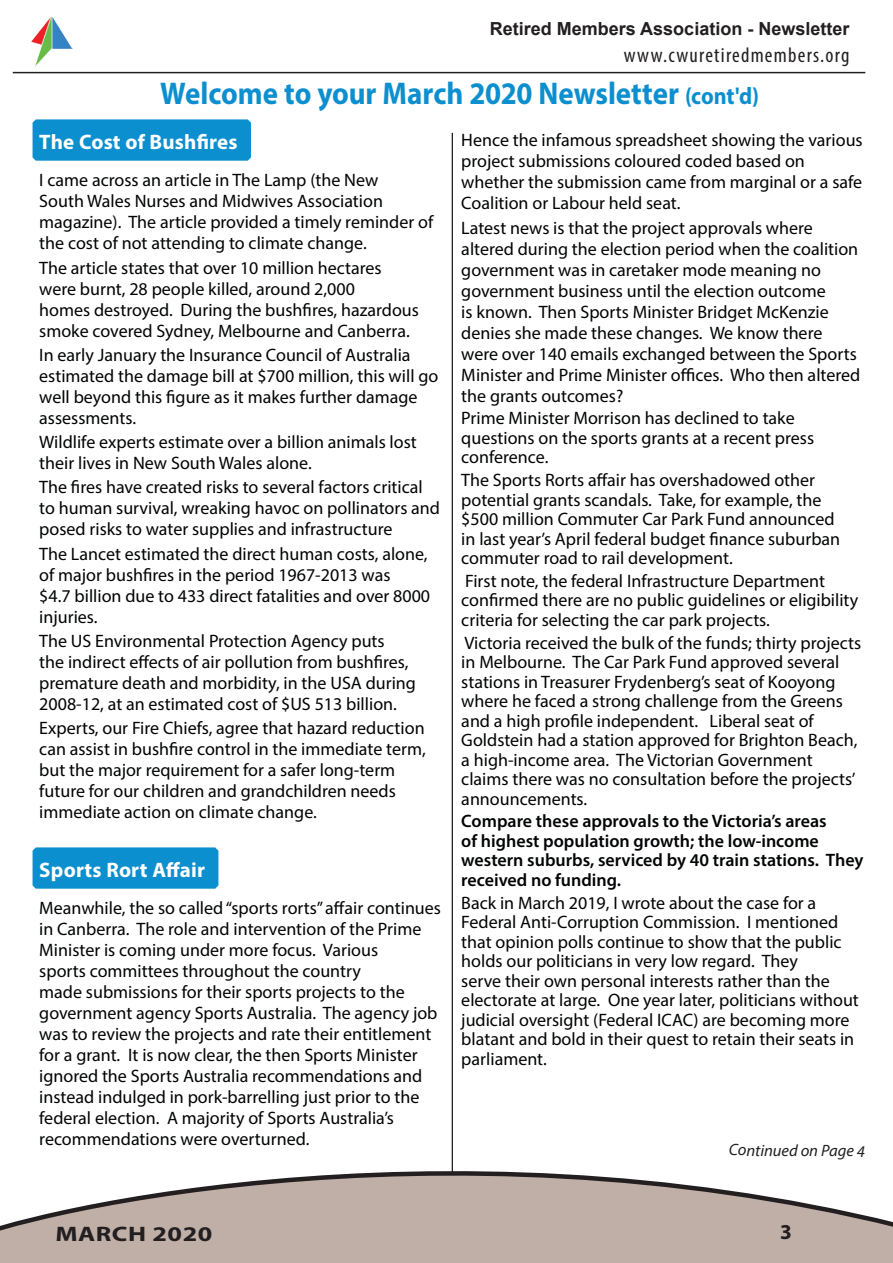
<style>
.page{position:relative;width:893px;height:1263px;background:#fff}
.page>*{position:absolute;margin:0;border:0;box-sizing:border-box;transform-origin:0 0}
.Major_Article_Headin{font:700 31.5px "Myriad Pro";color:#0c8fcf;scale:.92 1}
.t1{font:700 21.3px "Myriad Pro";color:#231f20}
.Article_Item_Header{font:700 21px "Myriad Pro";letter-spacing:.01em;color:#fff}
.t2{font:condensed 21px "Myriad Pro";letter-spacing:.06em;color:#231f20}
.t3{font:700 21px "Myriad Pro";letter-spacing:.02em;color:#231f20;scale:1.25 1}
.Article_Paragraph{font:18px/21px "Myriad Pro";color:#020304}
.Article_Paragraph-2{font:600 18px/19.5px "Myriad Pro";color:#020304}
.t4{font:700 18px "Arial";color:#231f20}
.Continued_On_Label{font:italic 16.5px "Myriad Pro";color:#231f20}
.s1{font-size:24px}
</style>
<div class="page">
<hr style="left:13px;top:72px;width:852px;height:1px;background:#231f20">
<img style="left:32px;top:17px;width:40px;height:49px">
<svg style="left:0;top:1110px;width:893px;height:153px"></svg>
<div style="left:33px;top:119px;width:218px;height:42px;background:#0c8fcf"></div>
<div style="left:33px;top:847px;width:185px;height:42px;background:#0c8fcf"></div>
<hr style="left:452px;top:133px;width:1px;height:1041px;background:#231f20">
<p class="t4" style="left:490px;top:17px;width:361px">Retired Members Association - Newsletter</p>
<p class="t2" style="left:624px;top:42px;width:227px">www.cwuretiredmembers.org</p>
<p class="Major_Article_Headin" style="left:160px;top:73px;width:652px">Welcome to your March 2020 Newsletter <span class="s1">(cont'd)</span></p>
<p class="Article_Item_Header" style="left:39px;top:128px;width:200px">The Cost of Bushfires</p>
<p class="Article_Paragraph" style="left:39px;top:170px;width:395px">I came across an article in The Lamp (the New<br>South Wales Nurses and Midwives Association magazine). The article provided a timely reminder of the cost of not attending to climate change.</p>
<p class="Article_Paragraph" style="left:39px;top:257px;width:381px">The article states that over 10 million hectares were burnt, 28 people killed, around 2,000<br>homes destroyed. During the bushfires, hazardous smoke covered Sydney, Melbourne and Canberra.</p>
<p class="Article_Paragraph" style="left:39px;top:344px;width:401px">In early January the Insurance Council of Australia estimated the damage bill at $700 million, this will go well beyond this figure as it makes further damage assessments.</p>
<p class="Article_Paragraph" style="left:39px;top:431px;width:379px">Wildlife experts estimate over a billion animals lost their lives in New South Wales alone.</p>
<p class="Article_Paragraph" style="left:39px;top:477px;width:402px">The fires have created risks to several factors critical to human survival, wreaking havoc on pollinators and posed risks to water supplies and infrastructure</p>
<p class="Article_Paragraph" style="left:39px;top:543px;width:392px">The Lancet estimated the direct human costs, alone, of major bushfires in the period 1967-2013 was<br>$4.7 billion due to 433 direct fatalities and over 8000 injuries.</p>
<p class="Article_Paragraph" style="left:39px;top:630px;width:378px">The US Environmental Protection Agency puts<br>the indirect effects of air pollution from bushfires, premature death and morbidity, in the USA during 2008-12, at an estimated cost of $US 513 billion.</p>
<p class="Article_Paragraph" style="left:39px;top:717px;width:388px">Experts, our Fire Chiefs, agree that hazard reduction can assist in bushfire control in the immediate term, but the major requirement for a safer long-term future for our children and grandchildren needs immediate action on climate change.</p>
<p class="Article_Item_Header" style="left:39px;top:856px;width:167px">Sports Rort Affair</p>
<p class="Article_Paragraph" style="left:39px;top:898px;width:403px">Meanwhile, the so called “sports rorts” affair continues in Canberra. The role and intervention of the Prime Minister is coming under more focus. Various<br>sports committees throughout the country<br>made submissions for their sports projects to the government agency Sports Australia. The agency job was to review the projects and rate their entitlement for a grant. It is now clear, the then Sports Minister ignored the Sports Australia recommendations and instead indulged in pork-barrelling just prior to the federal election. A majority of Sports Australia’s recommendations were overturned.</p>
<p class="Article_Paragraph" style="left:461px;top:130px;width:403px">Hence the infamous spreadsheet showing the various project submissions coloured coded based on whether the submission came from marginal or a safe Coalition or Labour held seat.</p>
<p class="Article_Paragraph" style="left:461px;top:217px;width:400px">Latest news is that the project approvals where altered during the election period when the coalition government was in caretaker mode meaning no government business until the election outcome<br>is known. Then Sports Minister Bridget McKenzie denies she made these changes. We know there were over 140 emails exchanged between the Sports Minister and Prime Minister offices. Who then altered the grants outcomes?</p>
<p class="Article_Paragraph" style="left:461px;top:408px;width:354px;line-height:19.5px">Prime Minister Morrison has declined to take questions on the sports grants at a recent press conference.</p>
<p class="Article_Paragraph" style="left:461px;top:470px;width:380px;line-height:19.5px">The Sports Rorts affair has overshadowed other potential grants scandals. Take, for example, the $500 million Commuter Car Park Fund announced in last year’s April federal budget finance suburban commuter road to rail development.</p>
<p class="Article_Paragraph" style="left:461px;top:571px;width:398px;line-height:19.5px">First note, the federal Infrastructure Department confirmed there are no public guidelines or eligibility criteria for selecting the car park projects.</p>
<p class="Article_Paragraph" style="left:461px;top:633px;width:401px;line-height:19.5px">Victoria received the bulk of the funds; thirty projects in Melbourne. The Car Park Fund approved several stations in Treasurer Frydenberg’s seat of Kooyong where he faced a strong challenge from the Greens and a high profile independent. Liberal seat of Goldstein had a station approved for Brighton Beach, a high-income area. The Victorian Government claims there was no consultation before the projects’ announcements.</p>
<p class="Article_Paragraph-2" style="left:461px;top:811px;width:404px">Compare these approvals to the Victoria’s areas<br>of highest population growth; the low-income western suburbs, serviced by 40 train stations. They received no funding.</p>
<p class="Article_Paragraph" style="left:461px;top:893px;width:399px;line-height:19.5px">Back in March 2019, I wrote about the case for a Federal Anti-Corruption Commission. I mentioned that opinion polls continue to show that the public holds our politicians in very low regard. They<br>serve their own personal interests rather than the electorate at large. One year later, politicians without judicial oversight (Federal ICAC) are becoming more blatant and bold in their quest to retain their seats in parliament.</p>
<p class="Continued_On_Label" style="left:729px;top:1139px;width:138px;rotate:1deg">Continued on Page 4</p>
<p class="t3" style="left:55px;top:1220px;width:127px">MARCH 2020</p>
<p class="t1" style="left:781px;top:1218px;width:12px">3</p>
</div>
